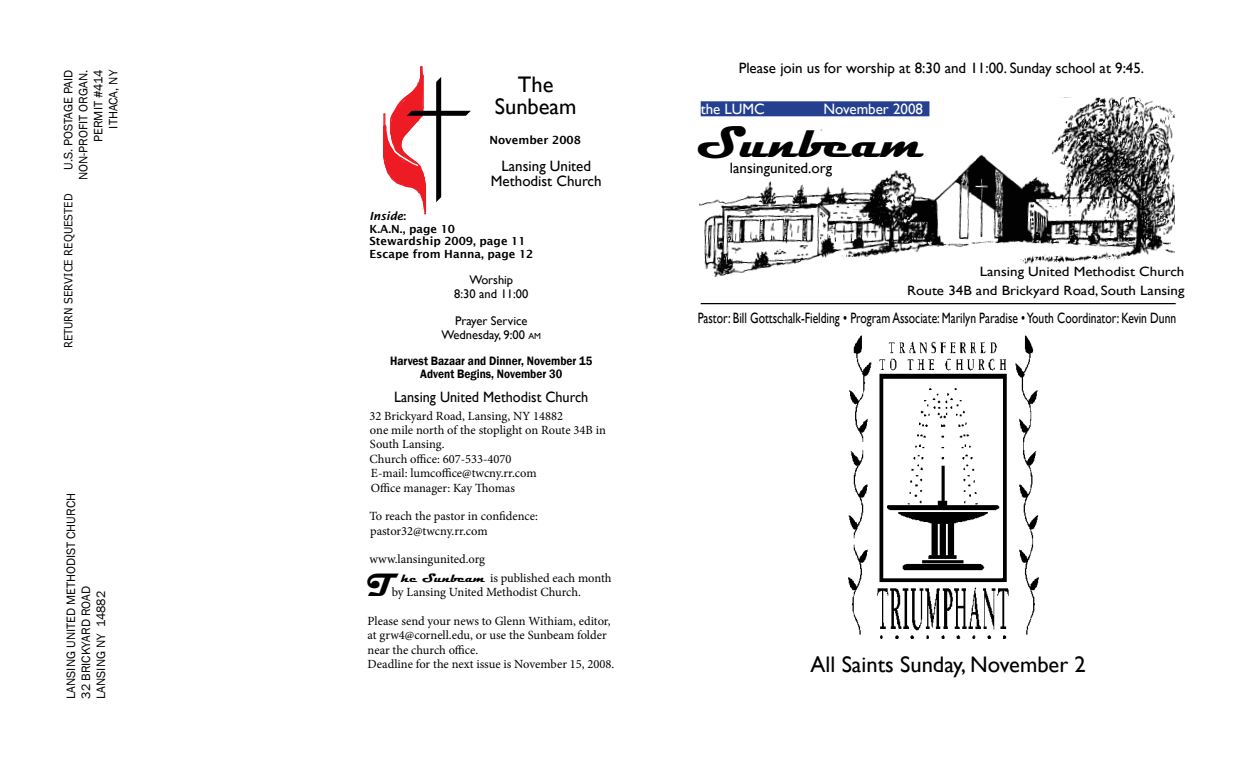
<style>
.page{position:relative;width:1260px;height:765px;background:#fff}
.page>*{position:absolute;margin:0;border:0;box-sizing:border-box;transform-origin:0 0}
.t1{font:700 45px "Magneto";color:#000}
.t2{font:700 32.62px "Magneto";color:#000}
.t3{font:22.5px/22.5px "Gill Sans";color:#000;text-align:center}
.t4{font:15px/15px "Gill Sans";color:#000;text-align:center}
.t5{font:15px "Gill Sans";color:#000;scale:.77 1}
.t6{font:15px "Gill Sans";color:#000;scale:.95 1}
.t7{font:15px "Gill Sans";color:#fff}
.t8{font:13.5px/18.8px "Gill Sans";color:#000;text-align:right;scale:1.11 1}
.t9{font:12.5px/14.4px "Minion Pro";color:#000}
.t10{font:12.5px/15px "Franklin Gothic";color:#000}
.t11{font:600 12.5px/12.5px "Franklin Gothic";color:#000;text-align:center;scale:.9 1}
.t12{font:12.5px/13.8px "Gill Sans";color:#000;text-align:center}
.t13{font:600 11.25px/12.5px "Lucida Sans";color:#000}
.t14{font:11.25px "Verdana";color:#000;scale:.89 1}
.s1{font-style:italic}
.s2{font-size:8.75px}
.s3{font-family:"Magneto";font-weight:700}
</style>
<div class="page">
<img style="left:699px;top:97px;width:476px;height:180px">
<div style="left:822px;top:121px;width:157px;height:16px;background:#fff"></div>
<svg style="left:953px;top:97px;width:157px;height:40px"></svg>
<svg style="left:699px;top:116px;width:75px;height:21px"></svg>
<div style="left:701px;top:101px;width:228px;height:15px;background:#25408f"></div>
<div style="left:701px;top:163px;width:160px;height:16px;background:#fff"></div>
<hr style="left:701px;top:303px;width:475px;height:1px;background:#000">
<div style="left:763px;top:124px;width:58px;height:9px;background:#fff"></div>
<img style="left:848px;top:335px;width:191px;height:304px">
<svg style="left:383px;top:66px;width:88px;height:149px"></svg>
<p class="t10" style="left:61px;top:180px;width:112px;text-align:right;rotate:-90deg">U.S. POSTAGE PAID<br>NON-PROFIT ORGAN.<br>PERMIT #414<br>ITHACA, NY</p>
<p class="t14" style="left:61px;top:348px;width:175px;rotate:-90deg">Return Service Requested</p>
<p class="t10" style="left:64px;top:699px;width:207px;rotate:-90deg">LANSING UNITED METHODIST CHURCH<br>32 BRICKYARD ROAD<br>LANSING NY 14882</p>
<h3 class="t3" style="left:495px;top:73px;width:83px">The<br>Sunbeam</h3>
<p class="t13" style="left:489px;top:133px;width:93px">November 2008</p>
<p class="t4" style="left:491px;top:159px;width:112px">Lansing United<br>Methodist Church</p>
<p class="t13" style="left:369px;top:210px;width:166px"><span class="s1">Inside</span>:<br>K.A.N., page 10<br>Stewardship 2009, page 11<br>Escape from Hanna, page 12</p>
<p class="t12" style="left:454px;top:273px;width:76px">Worship<br>8:30 and 11:00</p>
<p class="t12" style="left:442px;top:314px;width:101px">Prayer Service<br>Wednesday, 9:00 <span class="s2">am</span></p>
<p class="t11" style="left:390px;top:355px;width:226px">Harvest Bazaar and Dinner, November 15<br>Advent Begins, November 30</p>
<p class="t6" style="left:394px;top:388px;width:206px">Lansing United Methodist Church</p>
<p class="t9" style="left:369px;top:409px;width:238px">32 Brickyard Road, Lansing, NY 14882<br>one mile north of the stoplight on Route 34B in<br>South Lansing.<br>Church office: 607-533-4070<br>E-mail: lumcoffice@twcny.rr.com<br>Office manager: Kay Thomas</p>
<p class="t9" style="left:369px;top:509px;width:170px">To reach the pastor in confidence: pastor32@twcny.rr.com</p>
<p class="t9" style="left:370px;top:552px;width:117px">www.lansingunited.org</p>
<p class="t9" style="left:392px;top:571px;width:221px;text-indent:10px"><span class="s3">he Sunbeam</span> is published each month by Lansing United Methodist Church.</p>
<p class="t9" style="left:368px;top:614px;width:248px">Please send your news to Glenn Withiam, editor, at grw4@cornell.edu, or use the Sunbeam folder near the church office.<br>Deadline for the next issue is November 15, 2008.</p>
<h2 class="t2" style="left:368px;top:567px;width:26px">T</h2>
<p class="t4" style="left:739px;top:60px;width:407px">Please join us for worship at 8:30 and 11:00. Sunday school at 9:45.</p>
<p class="t7" style="left:701px;top:100px;width:66px">the LUMC</p>
<p class="t7" style="left:823px;top:100px;width:101px">November 2008</p>
<h1 class="t1" style="left:696px;top:116px;width:229px">Sunbeam</h1>
<p class="t4" style="left:730px;top:161px;width:104px">lansingunited.org</p>
<p class="t8" style="left:907px;top:263px;width:251px">Lansing United Methodist Church<br>Route 34B and Brickyard Road, South Lansing</p>
<p class="t5" style="left:698px;top:309px;width:623px">Pastor: Bill Gottschalk-Fielding • Program Associate: Marilyn Paradise • Youth Coordinator: Kevin Dunn</p>
<h3 class="t3" style="left:811px;top:654px;width:277px">All Saints Sunday, November 2</h3>
</div>
